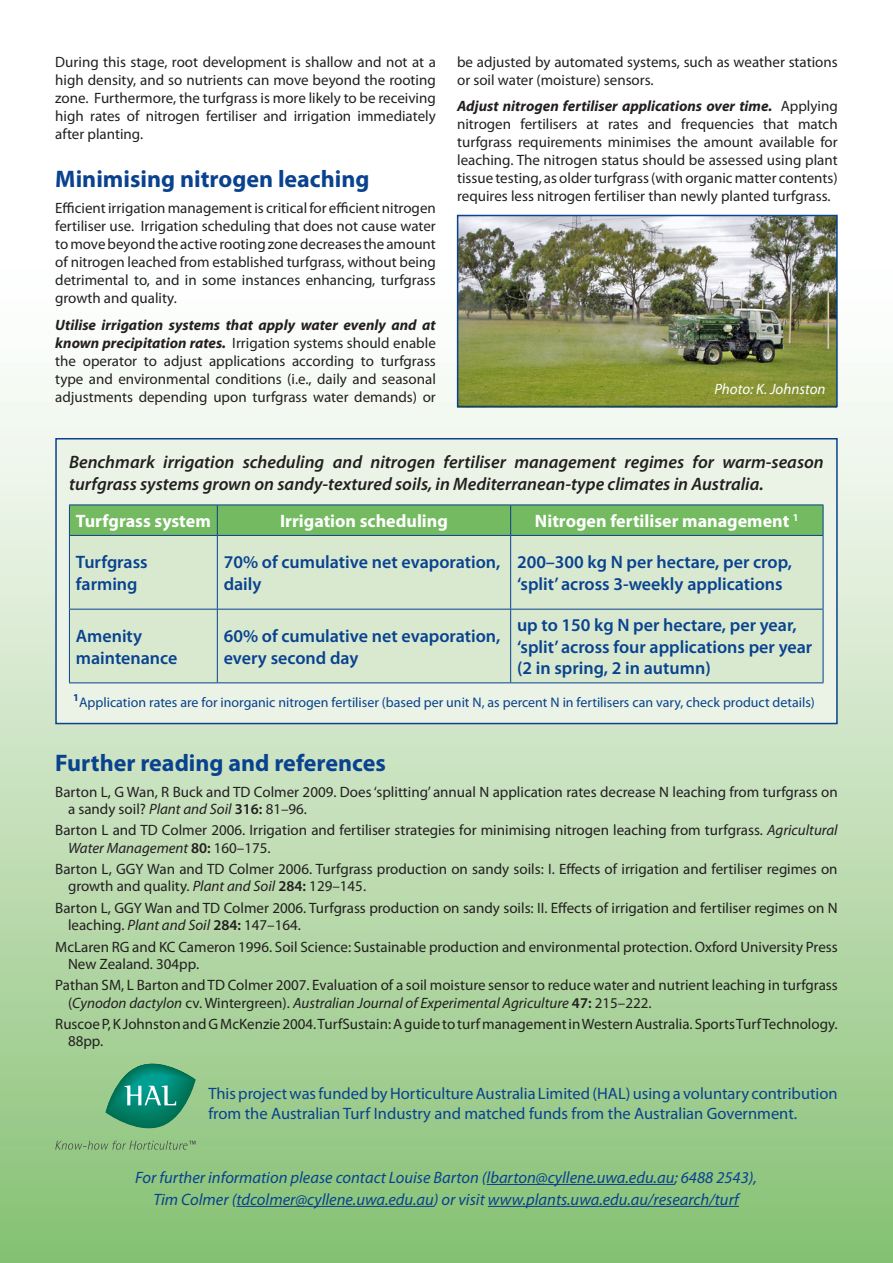
<style>
.page{position:relative;width:893px;height:1263px;background:#fff}
.page>*{position:absolute;margin:0;border:0;box-sizing:border-box;transform-origin:0 0}
.Heading_1{font:700 24px "Myriad Pro";color:#09428e}
.Table{font:600 18px/21.6px "Myriad Pro";color:#09428e}
.Table-2{font:italic 600 18px/21.6px "Myriad Pro";color:#231f20}
.Table-3{font:700 18px "Myriad Pro";color:#fff}
.Text{font:italic 16.5px "Myriad Pro";color:#09428e}
.Text-2{font:16.5px/19.8px "Myriad Pro";color:#09428e}
.Text-3{font:15px/18px "Myriad Pro";color:#231f20;text-align:justify}
.References{font:15px/17.2px "Myriad Pro";color:#231f20}
.Text-4{font:italic 15px "Myriad Pro";color:#fff}
.Text-5{font:13.95px "Myriad Pro";color:#09428e}
.s1{font-weight:700;font-style:italic}
.s2{font-style:italic}
.s3{font-weight:600}
</style>
<div class="page">
<div style="left:0;top:0;width:893px;height:1263px;background:linear-gradient(to bottom,#fff,#92c680)"></div>
<div style="left:55px;top:438px;width:783px;height:286px;background:#eaf3e5;border:2px solid #09428e"></div>
<div style="left:70px;top:505px;width:753px;height:30px;background:#73ba60"></div>
<div style="left:70px;top:536px;width:753px;height:146px;background:#d8e9d0"></div>
<hr style="left:69px;top:504px;width:148px;height:1px;background:#09428e">
<hr style="left:69px;top:505px;width:1px;height:30px;background:#09428e">
<hr style="left:217px;top:504px;width:294px;height:1px;background:#09428e">
<hr style="left:217px;top:505px;width:1px;height:30px;background:#09428e">
<hr style="left:511px;top:504px;width:312px;height:1px;background:#09428e">
<hr style="left:510px;top:505px;width:1px;height:30px;background:#09428e">
<hr style="left:823px;top:505px;width:1px;height:30px;background:#09428e">
<hr style="left:69px;top:535px;width:148px;height:1px;background:#09428e">
<hr style="left:69px;top:536px;width:1px;height:73px;background:#09428e">
<hr style="left:217px;top:535px;width:294px;height:1px;background:#09428e">
<hr style="left:217px;top:536px;width:1px;height:73px;background:#09428e">
<hr style="left:511px;top:535px;width:312px;height:1px;background:#09428e">
<hr style="left:510px;top:536px;width:1px;height:73px;background:#09428e">
<hr style="left:823px;top:536px;width:1px;height:73px;background:#09428e">
<hr style="left:69px;top:609px;width:148px;height:1px;background:#09428e">
<hr style="left:69px;top:609px;width:1px;height:73px;background:#09428e">
<hr style="left:217px;top:609px;width:294px;height:1px;background:#09428e">
<hr style="left:217px;top:609px;width:1px;height:73px;background:#09428e">
<hr style="left:511px;top:609px;width:312px;height:1px;background:#09428e">
<hr style="left:510px;top:609px;width:1px;height:73px;background:#09428e">
<hr style="left:823px;top:609px;width:1px;height:73px;background:#09428e">
<hr style="left:69px;top:682px;width:148px;height:1px;background:#09428e">
<hr style="left:217px;top:682px;width:294px;height:1px;background:#09428e">
<hr style="left:511px;top:682px;width:312px;height:1px;background:#09428e">
<img style="left:458px;top:218px;width:379px;height:190px">
<div style="left:457px;top:215px;width:381px;height:192px;border:2px solid #09428e"></div>
<hr style="left:487px;top:1184px;width:187px;height:1px;background:#09428e">
<hr style="left:236px;top:1206px;width:198px;height:1px;background:#09428e">
<hr style="left:488px;top:1206px;width:251px;height:1px;background:#09428e">
<svg style="left:55px;top:1141px;width:141px;height:9px"></svg>
<svg style="left:105px;top:1057px;width:91px;height:78px;background:#4da780"></svg>
<p class="Text-3" style="left:55px;top:52px;width:382px">During this stage, root development is shallow and not at a high density, and so nutrients can move beyond the rooting zone. Furthermore, the turfgrass is more likely to be receiving high rates of nitrogen fertiliser and irrigation immediately after planting.</p>
<p class="Heading_1" style="left:55px;top:163px;width:316px">Minimising nitrogen leaching</p>
<p class="Text-3" style="left:55px;top:199px;width:382px">Efficient irrigation management is critical for efficient nitrogen fertiliser use. Irrigation scheduling that does not cause water to move beyond the active rooting zone decreases the amount of nitrogen leached from established turfgrass, without being detrimental to, and in some instances enhancing, turfgrass growth and quality.</p>
<p class="Text-3" style="left:55px;top:316px;width:382px"><span class="s1">Utilise irrigation systems that apply water evenly and at known precipitation rates.</span> Irrigation systems should enable the operator to adjust applications according to turfgrass type and environmental conditions (i.e., daily and seasonal adjustments depending upon turfgrass water demands) or</p>
<p class="Text-3" style="left:457px;top:52px;width:382px">be adjusted by automated systems, such as weather stations or soil water (moisture) sensors.</p>
<p class="Text-3" style="left:457px;top:97px;width:382px"><span class="s1">Adjust nitrogen fertiliser applications over time.</span> Applying nitrogen fertilisers at rates and frequencies that match turfgrass requirements minimises the amount available for leaching. The nitrogen status should be assessed using plant tissue testing, as older turfgrass (with organic matter contents) requires less nitrogen fertiliser than newly planted turfgrass.</p>
<p class="Text-4" style="left:714px;top:380px;width:113px">Photo: K. Johnston</p>
<p class="Table-2" style="left:69px;top:451px;width:756px">Benchmark irrigation scheduling and nitrogen fertiliser management regimes for warm-season turfgrass systems grown on sandy-textured soils, in Mediterranean-type climates in Australia.</p>
<p class="Table-3" style="left:76px;top:509px;width:136px">Turfgrass system</p>
<p class="Table-3" style="left:280px;top:509px;width:169px">Irrigation scheduling</p>
<p class="Table-3" style="left:535px;top:509px;width:265px">Nitrogen fertiliser management <sup>1</sup></p>
<p class="Table" style="left:76px;top:551px;width:73px">Turfgrass farming</p>
<p class="Table" style="left:224px;top:551px;width:278px">70% of cumulative net evaporation, daily</p>
<p class="Table" style="left:517px;top:551px;width:276px">200–300 kg N per hectare, per crop, ‘split’ across 3-weekly applications</p>
<p class="Table" style="left:76px;top:625px;width:103px">Amenity maintenance</p>
<p class="Table" style="left:224px;top:625px;width:278px">60% of cumulative net evaporation, every second day</p>
<p class="Table" style="left:517px;top:614px;width:297px">up to 150 kg N per hectare, per year, ‘split’ across four applications per year (2 in spring, 2 in autumn)</p>
<p class="Text-5" style="left:73px;top:694px;width:743px"><sup>1</sup>Application rates are for inorganic nitrogen fertiliser (based per unit N, as percent N in fertilisers can vary, check product details)</p>
<p class="Heading_1" style="left:55px;top:747px;width:332px">Further reading and references</p>
<p class="References" style="left:68px;top:783px;width:771px;text-indent:-13px">Barton L, G Wan, R Buck and TD Colmer 2009. Does ‘splitting’ annual N application rates decrease N leaching from turfgrass on a sandy soil? <span class="s2">Plant and Soil</span> <span class="s3">316:</span> 81–96.</p>
<p class="References" style="left:68px;top:821px;width:771px;text-indent:-13px">Barton L and TD Colmer 2006. Irrigation and fertiliser strategies for minimising nitrogen leaching from turfgrass. <span class="s2">Agricultural<br>Water Management</span> <span class="s3">80:</span> 160–175.</p>
<p class="References" style="left:68px;top:860px;width:771px;text-indent:-13px">Barton L, GGY Wan and TD Colmer 2006. Turfgrass production on sandy soils: I. Effects of irrigation and fertiliser regimes on growth and quality. <span class="s2">Plant and Soil</span> <span class="s3">284:</span> 129–145.</p>
<p class="References" style="left:68px;top:899px;width:771px;text-indent:-13px">Barton L, GGY Wan and TD Colmer 2006. Turfgrass production on sandy soils: II. Effects of irrigation and fertiliser regimes on N leaching. <span class="s2">Plant and Soil</span> <span class="s3">284:</span> 147–164.</p>
<p class="References" style="left:68px;top:938px;width:771px;text-indent:-13px">McLaren RG and KC Cameron 1996. Soil Science: Sustainable production and environmental protection. Oxford University Press<br>New Zealand. 304pp.</p>
<p class="References" style="left:68px;top:976px;width:771px;text-indent:-13px">Pathan SM, L Barton and TD Colmer 2007. Evaluation of a soil moisture sensor to reduce water and nutrient leaching in turfgrass (<span class="s2">Cynodon dactylon</span> cv. Wintergreen). <span class="s2">Australian Journal of Experimental Agriculture</span> <span class="s3">47:</span> 215–222.</p>
<p class="References" style="left:68px;top:1015px;width:771px;text-indent:-13px">Ruscoe P, K Johnston and G McKenzie 2004. TurfSustain: A guide to turf management in Western Australia. Sports Turf Technology.<br>88pp.</p>
<p class="Text-2" style="left:208px;top:1084px;width:631px">This project was funded by Horticulture Australia Limited (HAL) using a voluntary contribution from the Australian Turf Industry and matched funds from the Australian Government.</p>
<p class="Text" style="left:135px;top:1167px;width:623px">For further information please contact Louise Barton (lbarton@cyllene.uwa.edu.au; 6488 2543),</p>
<p class="Text" style="left:153px;top:1189px;width:587px">Tim Colmer (tdcolmer@cyllene.uwa.edu.au) or visit www.plants.uwa.edu.au/research/turf</p>
</div>
